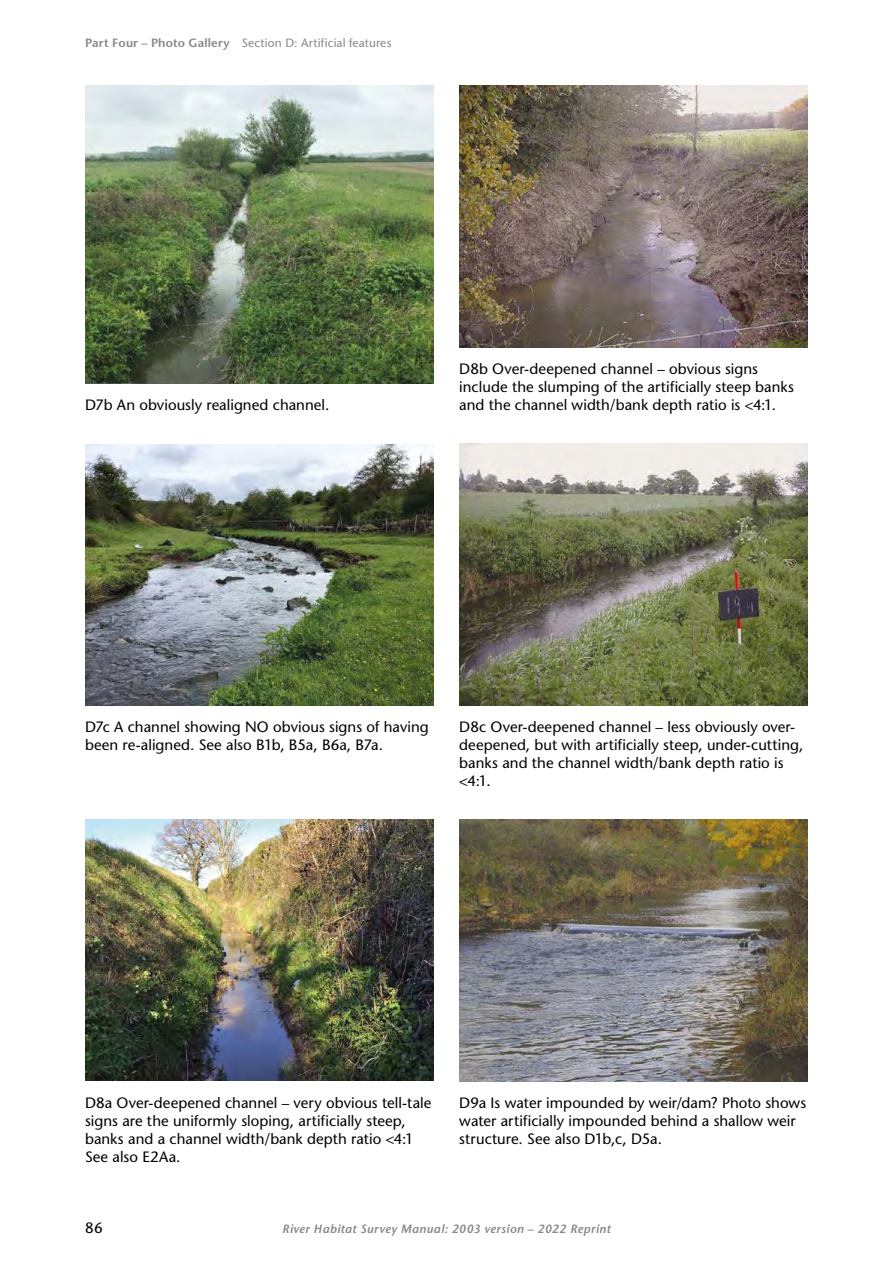
<style>
.page{position:relative;width:893px;height:1263px;background:#fff}
.page>*{position:absolute;margin:0;border:0;box-sizing:border-box;transform-origin:0 0}
.t1{font:500 15px/18px "Stone Sans Std";letter-spacing:.005em;color:#000}
.t2{font:italic 600 12px "Stone Sans Std";letter-spacing:.035em;color:#878787}
.t3{font:500 12px "Stone Sans Std";letter-spacing:.01em;color:#878787}
.s1{font-weight:600}
</style>
<div class="page">
<img style="left:85px;top:85px;width:349px;height:299px">
<img style="left:85px;top:444px;width:349px;height:261px">
<img style="left:85px;top:819px;width:349px;height:262px">
<img style="left:459px;top:85px;width:349px;height:262px">
<img style="left:459px;top:443px;width:349px;height:262px">
<img style="left:459px;top:819px;width:349px;height:262px">
<p class="t3" style="left:85px;top:35px;width:308px"><span class="s1">Part Four – Photo Gallery</span> Section D: Artificial features</p>
<p class="t1" style="left:85px;top:396px;width:246px">D7b An obviously realigned channel.</p>
<p class="t1" style="left:459px;top:359px;width:336px">D8b Over-deepened channel – obvious signs include the slumping of the artificially steep banks and the channel width/bank depth ratio is &lt;4:1.</p>
<p class="t1" style="left:85px;top:717px;width:345px">D7c A channel showing NO obvious signs of having been re-aligned. See also B1b, B5a, B6a, B7a.</p>
<p class="t1" style="left:459px;top:717px;width:346px">D8c Over-deepened channel – less obviously over&shy;deepened, but with artificially steep, under-cutting, banks and the channel width/bank depth ratio is &lt;4:1.</p>
<p class="t1" style="left:85px;top:1093px;width:348px">D8a Over-deepened channel – very obvious tell-tale signs are the uniformly sloping, artificially steep, banks and a channel width/bank depth ratio &lt;4:1<br>See also E2Aa.</p>
<p class="t1" style="left:459px;top:1093px;width:348px">D9a Is water impounded by weir/dam? Photo shows water artificially impounded behind a shallow weir structure. See also D1b,c, D5a.</p>
<p class="t1" style="left:85px;top:1219px;width:19px">86</p>
<p class="t2" style="left:282px;top:1222px;width:330px">River Habitat Survey Manual: 2003 version – 2022 Reprint</p>
</div>
